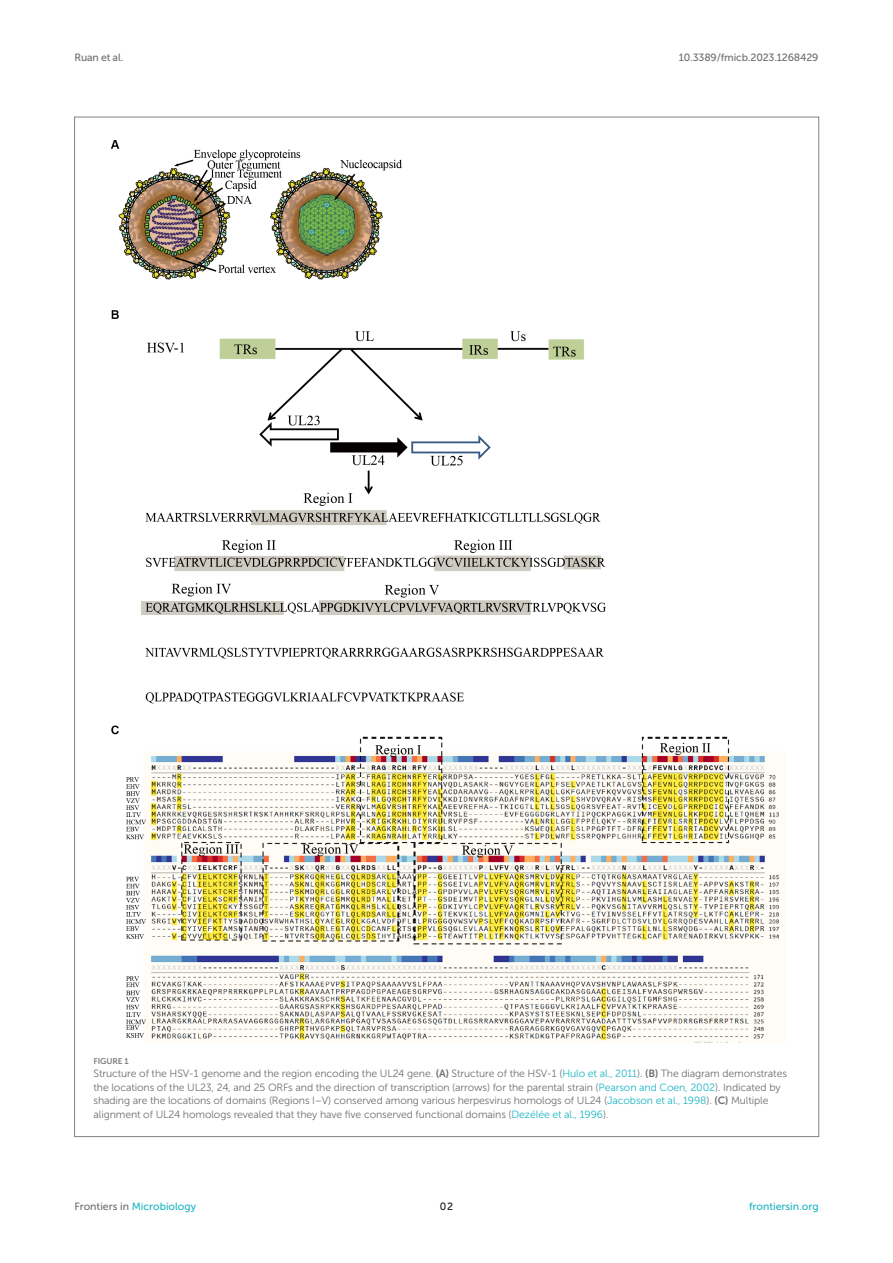
<style>
.page{position:relative;width:893px;height:1263px;background:#fff}
.page>*{position:absolute;margin:0;border:0;box-sizing:border-box;transform-origin:0 0}
.FIG_LEG{font:10.5px/13.5px "Museo Sans 300";letter-spacing:-.01em;color:#706f70}
.t1{font:10.5px "Museo Sans 500";color:#1db5c3}
.t2{font:10.5px "Museo Sans 500";letter-spacing:-.015em;color:#706f70}
.t3{font:10.5px "Museo Sans 500";color:#1b1c1b}
.FIG_HD{font:8.25px "Museo Sans 700";letter-spacing:-.01em;color:#7e7f7f}
.s1{font-family:"Museo Sans 700"}
.s2{color:#1db5c3}
.s3{color:#706f70}
</style>
<div class="page">
<img style="left:111px;top:140px;width:669px;height:903px">
<p class="t2" style="left:74px;top:51px;width:50px">Ruan et al.</p>
<p class="t2" style="left:679px;top:51px;width:141px">10.3389/fmicb.2023.1268429</p>
<p class="FIG_HD" style="left:94px;top:1056px;width:37px">FIGURE 1</p>
<p class="FIG_LEG" style="left:94px;top:1067px;width:695px">Structure of the HSV-1 genome and the region encoding the UL24 gene. <span class="s1">(A)</span> Structure of the HSV-1 (<span class="s2">Hulo et al., 2011</span>). <span class="s1">(B)</span> The diagram demonstrates the locations of the UL23, 24, and 25 ORFs and the direction of transcription (arrows) for the parental strain (<span class="s2">Pearson and Coen, 2002</span>). Indicated by shading are the locations of domains (Regions I–V) conserved among various herpesvirus homologs of UL24 (<span class="s2">Jacobson et al., 1998</span>). <span class="s1">(C)</span> Multiple alignment of UL24 homologs revealed that they have five conserved functional domains (<span class="s2">Dezélée et al., 1996</span>).</p>
<p class="t1" style="left:74px;top:1200px;width:123px"><span class="s3">Frontiers in</span> Microbiology</p>
<p class="t3" style="left:440px;top:1200px;width:15px">02</p>
<p class="t1" style="left:749px;top:1200px;width:71px">frontiersin.org</p>
</div>
